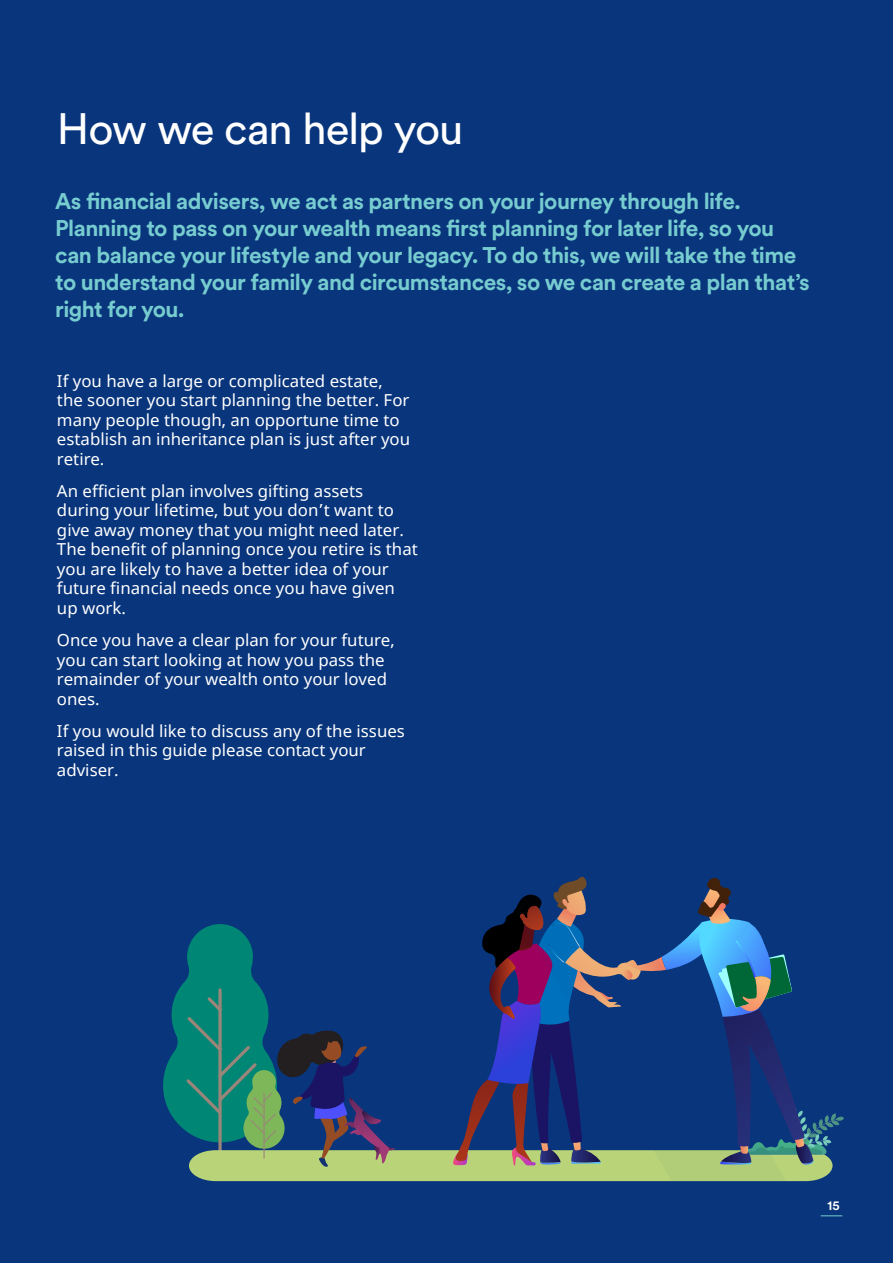
<style>
.page{position:relative;width:893px;height:1263px;background:#08357c}
.page>*{position:absolute;margin:0;border:0;box-sizing:border-box;transform-origin:0 0}
._22_24_Heading_Pruss{font:43.5px "Schroders Circular";letter-spacing:-.025em;color:#fff}
._3___14_16_Question{font:700 22.5px/27px "Schroders Circular";letter-spacing:-.025em;color:#77ccd0}
._10_11_5_Body_Text_B{font:16.5px/19.5px "Noto Sans";color:#fff}
._3_f___14_16_Questio{font:700 12px "Schroders Circular";color:#fff}
</style>
<div class="page">
<svg style="left:163px;top:909px;width:352px;height:272px"></svg>
<svg style="left:515px;top:876px;width:329px;height:341px"></svg>
<svg style="left:821px;top:1215px;width:21px;height:1px"></svg>
<p class="_22_24_Heading_Pruss" style="left:57px;top:99px;width:408px">How we can help you</p>
<p class="_3___14_16_Question" style="left:55px;top:186px;width:756px">As financial advisers, we act as partners on your journey through life.<br>Planning to pass on your wealth means first planning for later life, so you can balance your lifestyle and your legacy. To do this, we will take the time to understand your family and circumstances, so we can create a plan that’s right for you.</p>
<p class="_10_11_5_Body_Text_B" style="left:57px;top:371px;width:355px">If you have a large or complicated estate, the sooner you start planning the better. For many people though, an opportune time to establish an inheritance plan is just after you retire.</p>
<p class="_10_11_5_Body_Text_B" style="left:57px;top:482px;width:362px">An efficient plan involves gifting assets during your lifetime, but you don’t want to give away money that you might need later.<br>The benefit of planning once you retire is that you are likely to have a better idea of your future financial needs once you have given up work.</p>
<p class="_10_11_5_Body_Text_B" style="left:57px;top:631px;width:339px">Once you have a clear plan for your future, you can start looking at how you pass the remainder of your wealth onto your loved ones.</p>
<p class="_10_11_5_Body_Text_B" style="left:57px;top:722px;width:349px">If you would like to discuss any of the issues raised in this guide please contact your adviser.</p>
<p class="_3_f___14_16_Questio" style="left:828px;top:1197px;width:14px">15</p>
</div>
